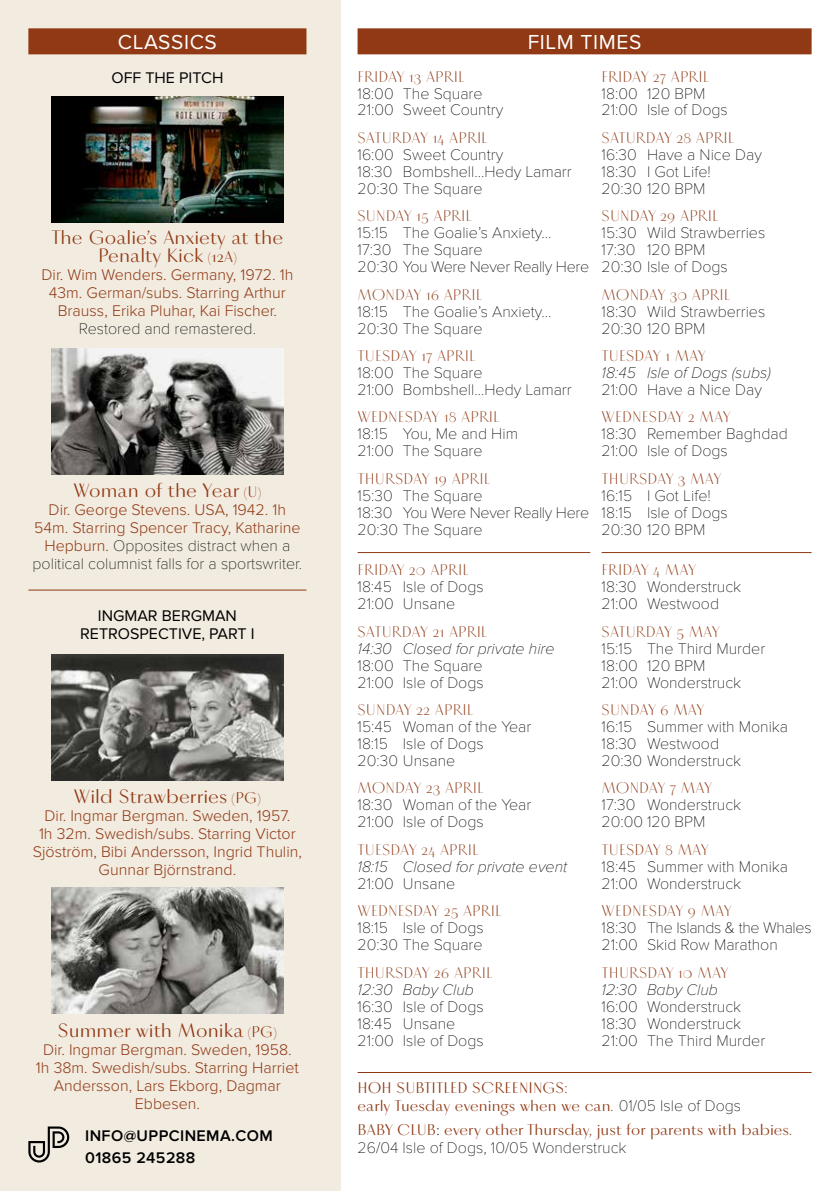
<style>
.page{position:relative;width:840px;height:1191px;background:#fff}
.page>*{position:absolute;margin:0;border:0;box-sizing:border-box;transform-origin:0 0}
.t1{font:21px "Proxima Nova";letter-spacing:.03em;color:#fff}
.t2{font:20px/18px "Vinter";color:#903914;text-align:center}
.t3{font:100 16px/17px "Proxima Nova T";color:#000}
.t4{font:300 16px/18px "Proxima Nova";color:#903914;text-align:center}
.t5{font:300 16px "Vinter";color:#903914}
.t6{font:16px/18px "Vinter";color:#903914}
.t7{font:italic 100 16px "Proxima Nova";color:#000}
.t8{font:100 16px/17px "Proxima Nova T";letter-spacing:-.02em;color:#000}
.t9{font:16px/18px "Proxima Nova";color:#000;text-align:center}
.t10{font:600 16px/22px "Proxima Nova";letter-spacing:.025em;color:#000}
.s1{font-size:16px}
.s2{font-family:"Proxima Nova";font-weight:300;color:#903914}
.s3{font-family:"Proxima Nova T";font-weight:100;color:#000}
.s4{color:#000}
</style>
<div class="page">
<div style="left:0;top:0;width:340px;height:1191px;background:#f2ebe0"></div>
<hr style="left:357px;top:552px;width:233px;height:1px;background:#903914">
<div style="left:357px;top:28px;width:454px;height:26px;background:#903914"></div>
<hr style="left:601px;top:552px;width:210px;height:1px;background:#903914">
<svg style="left:28px;top:1126px;width:41px;height:36px"></svg>
<div style="left:28px;top:28px;width:278px;height:26px;background:#903914"></div>
<hr style="left:28px;top:590px;width:278px;height:1px;background:#903914">
<hr style="left:357px;top:1072px;width:454px;height:1px;background:#903914">
<img style="left:51px;top:348px;width:232px;height:126px">
<img style="left:51px;top:96px;width:232px;height:126px">
<img style="left:51px;top:887px;width:232px;height:126px">
<img style="left:51px;top:654px;width:232px;height:126px">
<h1 class="t1" style="left:118px;top:30px;width:100px">CLASSICS</h1>
<p class="t9" style="left:111px;top:69px;width:113px">OFF THE PITCH</p>
<p class="t2" style="left:51px;top:229px;width:233px">The Goalie’s Anxiety at the<br>Penalty Kick <span class="s1">(12A)</span></p>
<p class="t4" style="left:41px;top:266px;width:253px">Dir. Wim Wenders. Germany, 1972. 1h<br>43m. German/subs. Starring Arthur<br>Brauss, Erika Pluhar, Kai Fischer.</p>
<p class="t3" style="left:79px;top:321px;width:178px">Restored and remastered.</p>
<p class="t2" style="left:74px;top:481px;width:189px">Woman of the Year <span class="s1">(U)</span></p>
<p class="t4" style="left:34px;top:500px;width:267px">Dir. George Stevens. USA, 1942. 1h<br>54m. Starring Spencer Tracy, Katharine</p>
<p class="t3" style="left:33px;top:536px;width:271px;line-height:18px;text-align:center"><span class="s2">Hepburn.</span> Opposites distract when a political columnist falls for a sportswriter.</p>
<p class="t9" style="left:80px;top:606px;width:176px">INGMAR BERGMAN<br>RETROSPECTIVE, PART I</p>
<p class="t2" style="left:74px;top:787px;width:188px">Wild Strawberries <span class="s1">(PG)</span></p>
<p class="t4" style="left:33px;top:806px;width:270px">Dir. Ingmar Bergman. Sweden, 1957.<br>1h 32m. Swedish/subs. Starring Victor Sjöström, Bibi Andersson, Ingrid Thulin, Gunnar Björnstrand.</p>
<p class="t2" style="left:58px;top:1021px;width:220px">Summer with Monika <span class="s1">(PG)</span></p>
<p class="t4" style="left:36px;top:1040px;width:264px">Dir. Ingmar Bergman. Sweden, 1958.<br>1h 38m. Swedish/subs. Starring Harriet<br>Andersson, Lars Ekborg, Dagmar<br>Ebbesen.</p>
<p class="t10" style="left:85px;top:1124px;width:189px">INFO@UPPCINEMA.COM<br>01865 245288</p>
<h1 class="t1" style="left:527px;top:30px;width:115px">FILM TIMES</h1>
<p class="t5" style="left:601px;top:67px;width:109px">FRIDAY 27 APRIL</p>
<p class="t3" style="left:601px;top:85px;width:128px">18:00 120 BPM<br>21:00 Isle of Dogs</p>
<p class="t5" style="left:601px;top:128px;width:134px">SATURDAY 28 APRIL</p>
<p class="t3" style="left:601px;top:146px;width:162px">16:30 Have a Nice Day<br>18:30 I Got Life!<br>20:30 120 BPM</p>
<p class="t5" style="left:601px;top:206px;width:118px">SUNDAY 29 APRIL</p>
<p class="t3" style="left:601px;top:224px;width:165px">15:30 Wild Strawberries<br>17:30 120 BPM<br>20:30 Isle of Dogs</p>
<p class="t5" style="left:601px;top:285px;width:130px">MONDAY 30 APRIL</p>
<p class="t3" style="left:601px;top:303px;width:165px">18:30 Wild Strawberries<br>20:30 120 BPM</p>
<p class="t5" style="left:601px;top:346px;width:106px">TUESDAY 1 MAY</p>
<p class="t7" style="left:601px;top:364px;width:170px">18:45 Isle of Dogs (subs)</p>
<p class="t3" style="left:601px;top:381px;width:162px">21:00 Have a Nice Day</p>
<p class="t5" style="left:601px;top:407px;width:131px">WEDNESDAY 2 MAY</p>
<p class="t3" style="left:601px;top:425px;width:187px">18:30 Remember Baghdad<br>21:00 Isle of Dogs</p>
<p class="t5" style="left:601px;top:469px;width:121px">THURSDAY 3 MAY</p>
<p class="t3" style="left:601px;top:487px;width:128px">16:15 I Got Life!<br>18:15 Isle of Dogs<br>20:30 120 BPM</p>
<p class="t5" style="left:601px;top:560px;width:96px">FRIDAY 4 MAY</p>
<p class="t3" style="left:601px;top:578px;width:141px">18:30 Wonderstruck<br>21:00 Westwood</p>
<p class="t5" style="left:601px;top:622px;width:120px">SATURDAY 5 MAY</p>
<p class="t3" style="left:601px;top:640px;width:165px">15:15 The Third Murder<br>18:00 120 BPM<br>21:00 Wonderstruck</p>
<p class="t5" style="left:601px;top:700px;width:104px">SUNDAY 6 MAY</p>
<p class="t3" style="left:601px;top:718px;width:188px">16:15 Summer with Monika<br>18:30 Westwood<br>20:30 Wonderstruck</p>
<p class="t5" style="left:601px;top:778px;width:112px">MONDAY 7 MAY</p>
<p class="t3" style="left:601px;top:796px;width:141px">17:30 Wonderstruck<br>20:00 120 BPM</p>
<p class="t5" style="left:601px;top:840px;width:109px">TUESDAY 8 MAY</p>
<p class="t3" style="left:601px;top:858px;width:188px">18:45 Summer with Monika<br>21:00 Wonderstruck</p>
<p class="t5" style="left:601px;top:901px;width:132px">WEDNESDAY 9 MAY</p>
<p class="t8" style="left:601px;top:919px;width:211px">18:30 The Islands &amp; the Whales<br>21:00 Skid Row Marathon</p>
<p class="t5" style="left:601px;top:962px;width:129px">THURSDAY 10 MAY</p>
<p class="t7" style="left:601px;top:980px;width:118px">12:30 Baby Club</p>
<p class="t3" style="left:601px;top:998px;width:165px">16:00 Wonderstruck<br>18:30 Wonderstruck<br>21:00 The Third Murder</p>
<p class="t5" style="left:357px;top:67px;width:108px">FRIDAY 13 APRIL</p>
<p class="t3" style="left:357px;top:85px;width:147px">18:00 The Square<br>21:00 Sweet Country</p>
<p class="t5" style="left:357px;top:128px;width:132px">SATURDAY 14 APRIL</p>
<p class="t3" style="left:357px;top:146px;width:215px">16:00 Sweet Country<br>18:30 Bombshell...Hedy Lamarr<br>20:30 The Square</p>
<p class="t5" style="left:357px;top:206px;width:116px">SUNDAY 15 APRIL</p>
<p class="t3" style="left:357px;top:224px;width:233px">15:15 The Goalie’s Anxiety...<br>17:30 The Square<br>20:30 You Were Never Really Here</p>
<p class="t5" style="left:357px;top:285px;width:126px">MONDAY 16 APRIL</p>
<p class="t3" style="left:357px;top:303px;width:195px">18:15 The Goalie’s Anxiety...<br>20:30 The Square</p>
<p class="t5" style="left:357px;top:346px;width:119px">TUESDAY 17 APRIL</p>
<p class="t3" style="left:357px;top:364px;width:215px">18:00 The Square<br>21:00 Bombshell...Hedy Lamarr</p>
<p class="t5" style="left:357px;top:407px;width:144px">WEDNESDAY 18 APRIL</p>
<p class="t3" style="left:357px;top:425px;width:162px">18:15 You, Me and Him<br>21:00 The Square</p>
<p class="t5" style="left:357px;top:469px;width:134px">THURSDAY 19 APRIL</p>
<p class="t3" style="left:357px;top:487px;width:233px">15:30 The Square<br>18:30 You Were Never Really Here<br>20:30 The Square</p>
<p class="t5" style="left:357px;top:560px;width:113px">FRIDAY 20 APRIL</p>
<p class="t3" style="left:357px;top:578px;width:128px">18:45 Isle of Dogs<br>21:00 Unsane</p>
<p class="t5" style="left:357px;top:622px;width:131px">SATURDAY 21 APRIL</p>
<p class="t7" style="left:357px;top:639px;width:198px">14:30 Closed for private hire</p>
<p class="t3" style="left:357px;top:657px;width:128px">18:00 The Square<br>21:00 Isle of Dogs</p>
<p class="t5" style="left:357px;top:700px;width:117px">SUNDAY 22 APRIL</p>
<p class="t3" style="left:357px;top:718px;width:175px">15:45 Woman of the Year<br>18:15 Isle of Dogs<br>20:30 Unsane</p>
<p class="t5" style="left:357px;top:778px;width:127px">MONDAY 23 APRIL</p>
<p class="t3" style="left:357px;top:796px;width:175px">18:30 Woman of the Year<br>21:00 Isle of Dogs</p>
<p class="t5" style="left:357px;top:840px;width:122px">TUESDAY 24 APRIL</p>
<p class="t7" style="left:357px;top:857px;width:211px">18:15 Closed for private event</p>
<p class="t3" style="left:357px;top:875px;width:99px">21:00 Unsane</p>
<p class="t5" style="left:357px;top:901px;width:145px">WEDNESDAY 25 APRIL</p>
<p class="t3" style="left:357px;top:919px;width:128px">18:15 Isle of Dogs<br>20:30 The Square</p>
<p class="t5" style="left:357px;top:962px;width:136px">THURSDAY 26 APRIL</p>
<p class="t7" style="left:357px;top:980px;width:118px">12:30 Baby Club</p>
<p class="t3" style="left:357px;top:998px;width:128px">16:30 Isle of Dogs<br>18:45 Unsane<br>21:00 Isle of Dogs</p>
<p class="t6" style="left:357px;top:1079px;width:385px">HOH SUBTITLED SCREENINGS:<br>early Tuesday evenings when we can. <span class="s3">01/05 Isle of Dogs</span></p>
<p class="t6" style="left:357px;top:1121px;width:436px">BABY CLUB<span class="s4">:</span> every other Thursday, just for parents with babies.</p>
<p class="t3" style="left:357px;top:1139px;width:270px">26/04 Isle of Dogs, 10/05 Wonderstruck</p>
</div>
